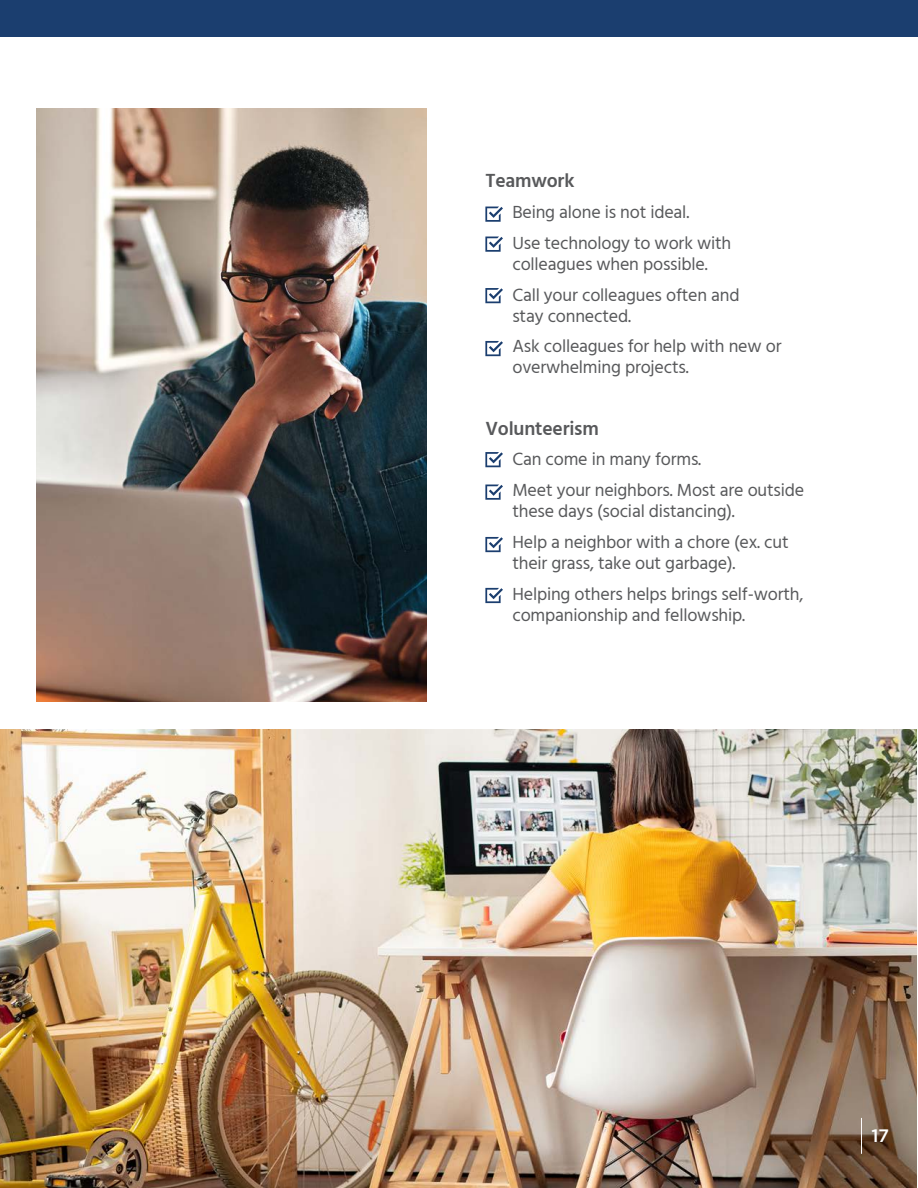
<style>
.page{position:relative;width:918px;height:1188px;background:#fff}
.page>*{position:absolute;margin:0;border:0;box-sizing:border-box;transform-origin:0 0}
.t1{font:600 19.5px "Hind";letter-spacing:-.01em;color:#58595b}
.t2{font:18px/30.8px "Hind";letter-spacing:-.01em;color:#58595b}
.t3{font:500 18px "Gotham";color:#fff}
</style>
<div class="page">
<img style="left:0;top:730px;width:917px;height:458px">
<svg style="left:485px;top:207px;width:18px;height:15px"></svg>
<svg style="left:485px;top:237px;width:18px;height:15px"></svg>
<svg style="left:485px;top:288px;width:18px;height:15px"></svg>
<svg style="left:485px;top:341px;width:18px;height:15px"></svg>
<svg style="left:485px;top:588px;width:18px;height:15px"></svg>
<svg style="left:485px;top:452px;width:18px;height:15px"></svg>
<svg style="left:485px;top:485px;width:18px;height:15px"></svg>
<svg style="left:485px;top:537px;width:18px;height:15px"></svg>
<img style="left:37px;top:108px;width:390px;height:594px">
<hr style="left:861px;top:1118px;width:1px;height:36px;background:#fff">
<div style="left:0;top:0;width:918px;height:36px;background:#1b3e6f"></div>
<p class="t1" style="left:485px;top:167px;width:91px">Teamwork</p>
<p class="t2" style="left:512px;top:198px;width:220px">Being alone is not ideal.<br>Use technology to work with</p>
<p class="t2" style="left:512px;top:249px;width:229px">colleagues when possible.<br>Call your colleagues often and</p>
<p class="t2" style="left:512px;top:301px;width:271px">stay connected.<br>Ask colleagues for help with new or</p>
<p class="t2" style="left:512px;top:353px;width:178px">overwhelming projects.</p>
<p class="t1" style="left:485px;top:415px;width:115px">Volunteerism</p>
<p class="t2" style="left:512px;top:445px;width:293px">Can come in many forms.<br>Meet your neighbors. Most are outside</p>
<p class="t2" style="left:512px;top:497px;width:278px">these days (social distancing).<br>Help a neighbor with a chore (ex. cut</p>
<p class="t2" style="left:512px;top:548px;width:293px">their grass, take out garbage).<br>Helping others helps brings self-worth,</p>
<p class="t2" style="left:512px;top:600px;width:234px">companionship and fellowship.</p>
<p class="t3" style="left:871px;top:1125px;width:19px">17</p>
</div>
